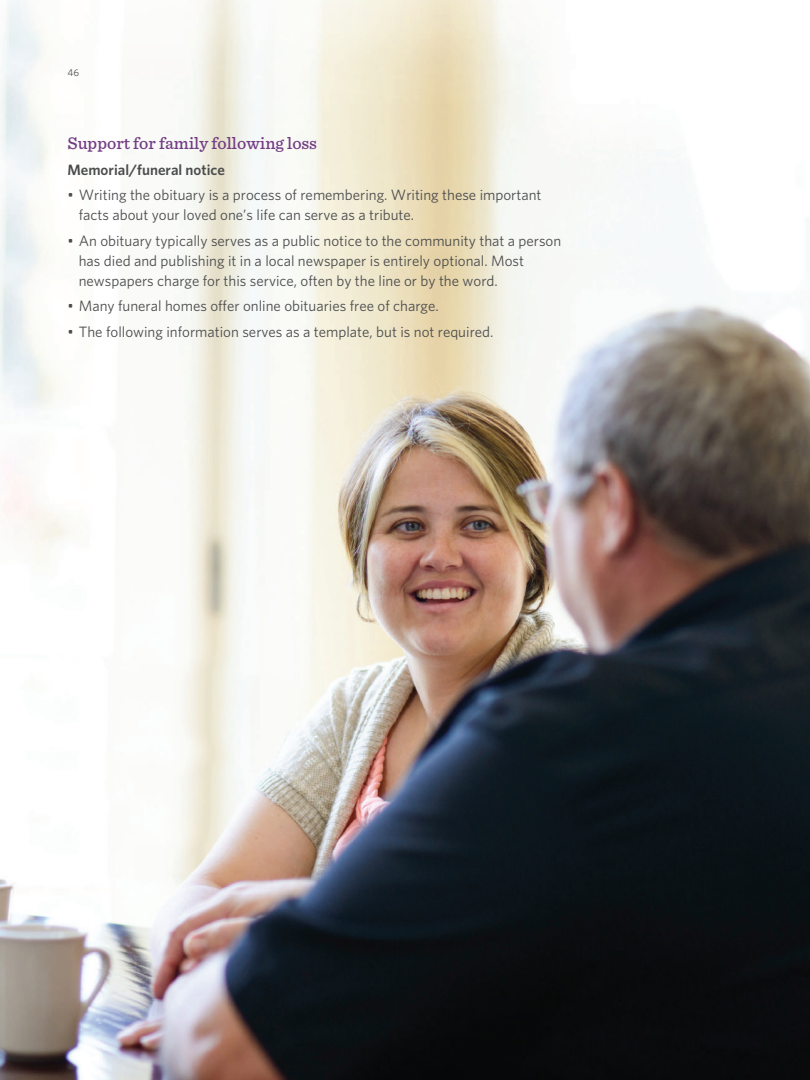
<style>
.page{position:relative;width:810px;height:1080px;background:#fff}
.page>*{position:absolute;margin:0;border:0;box-sizing:border-box;transform-origin:0 0}
.t1{font:500 17.5px "Sentinel";color:#723c83}
.t2{font:15px/20px "Whitney";color:#4b4c4d}
.t3{font:600 15px "Whitney";color:#4b4c4d}
.t4{font:10px "Whitney";color:#4b4c4d}
</style>
<div class="page">
<img style="left:0;top:0;width:810px;height:1080px">
<p class="t4" style="left:68px;top:65px;width:13px">46</p>
<p class="t1" style="left:68px;top:130px;width:251px">Support for family following loss</p>
<p class="t3" style="left:68px;top:159px;width:159px">Memorial/funeral notice</p>
<p class="t2" style="left:79px;top:185px;width:464px;text-indent:-11px">• Writing the obituary is a process of remembering. Writing these important facts about your loved one’s life can serve as a tribute.</p>
<p class="t2" style="left:79px;top:230px;width:484px;text-indent:-11px">• An obituary typically serves as a public notice to the community that a person has died and publishing it in a local newspaper is entirely optional. Most newspapers charge for this service, often by the line or by the word.</p>
<p class="t2" style="left:68px;top:296px;width:373px">• Many funeral homes offer online obituaries free of charge.</p>
<p class="t2" style="left:68px;top:322px;width:427px">• The following information serves as a template, but is not required.</p>
</div>
